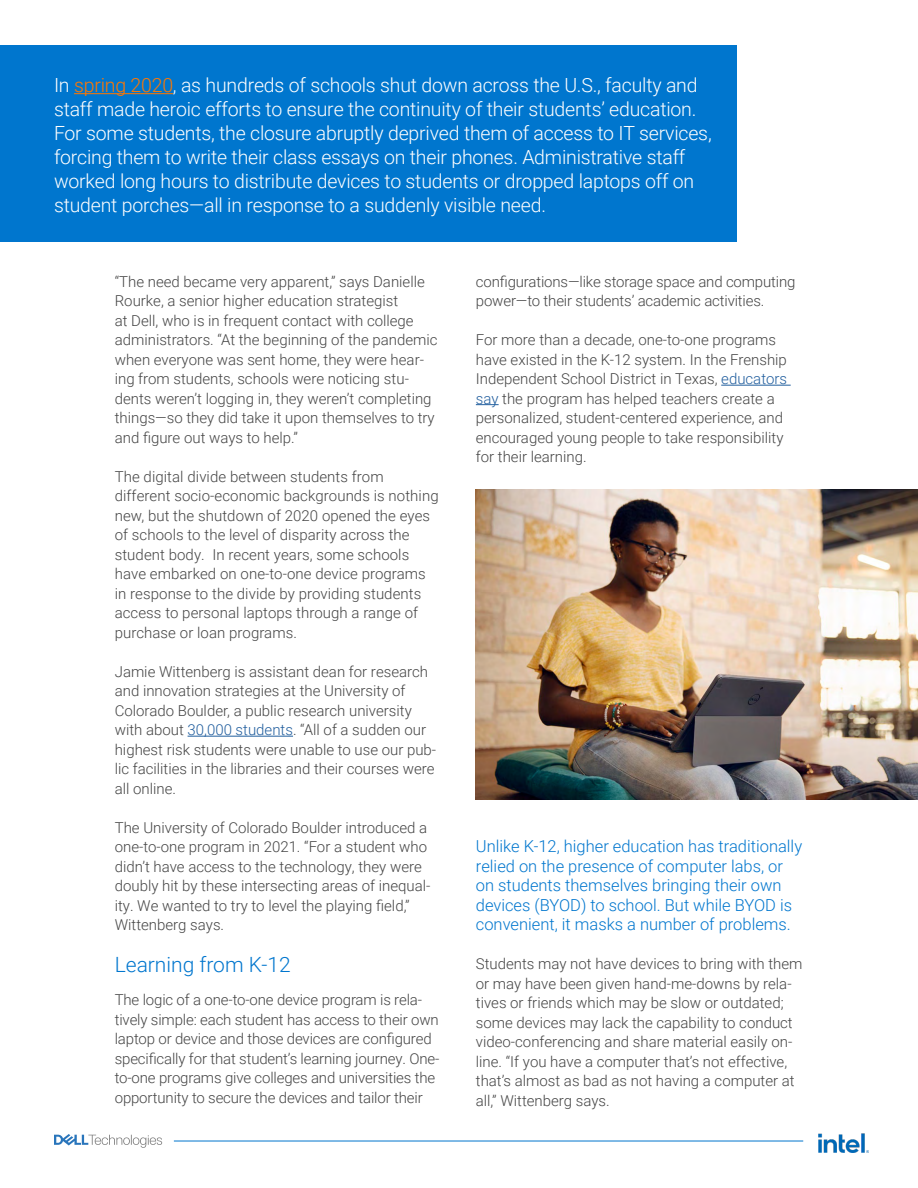
<style>
.page{position:relative;width:918px;height:1188px;background:#fff}
.page>*{position:absolute;margin:0;border:0;box-sizing:border-box;transform-origin:0 0}
.t1{font:300 21px "Roboto";color:#0076ce}
.t2{font:300 19.5px/24px "Roboto";letter-spacing:-.01em;color:#fff}
.t3{font:300 16.5px/19.5px "Roboto";color:#0076ce}
.t4{font:300 15px/19.5px "Roboto";color:#444}
.s1{color:#f70}
.s2{color:#215e9e}
</style>
<div class="page">
<div style="left:0;top:45px;width:737px;height:196px;background:#0076ce"></div>
<hr style="left:74px;top:93px;width:99px;height:1px;background:#f70">
<hr style="left:188px;top:736px;width:105px;height:1px;background:#215e9e">
<hr style="left:721px;top:385px;width:70px;height:1px;background:#215e9e">
<svg style="left:476px;top:404px;width:23px;height:1px"></svg>
<img style="left:476px;top:490px;width:442px;height:309px">
<hr style="left:174px;top:1141px;width:629px;height:1px;background:#0076ce">
<svg style="left:54px;top:1134px;width:108px;height:14px"></svg>
<img style="left:819px;top:1134px;width:49px;height:19px">
<p class="t2" style="left:54px;top:73px;width:659px">In <span class="s1">spring 2020</span>, as hundreds of schools shut down across the U.S., faculty and staff made heroic efforts to ensure the continuity of their students’ education.<br>For some students, the closure abruptly deprived them of access to IT services, forcing them to write their class essays on their phones. Administrative staff worked long hours to distribute devices to students or dropped laptops off on student porches—all in response to a suddenly visible need.</p>
<p class="t4" style="left:115px;top:271px;width:324px">“The need became very apparent,” says Danielle Rourke, a senior higher education strategist<br>at Dell, who is in frequent contact with college administrators. “At the beginning of the pandemic when everyone was sent home, they were hear&shy;ing from students, schools were noticing stu&shy;dents weren’t logging in, they weren’t completing things—so they did take it upon themselves to try and figure out ways to help.”</p>
<p class="t4" style="left:115px;top:466px;width:325px">The digital divide between students from different socio-economic backgrounds is nothing new, but the shutdown of 2020 opened the eyes of schools to the level of disparity across the student body. In recent years, some schools have embarked on one-to-one device programs in response to the divide by providing students access to personal laptops through a range of purchase or loan programs.</p>
<p class="t4" style="left:115px;top:661px;width:323px">Jamie Wittenberg is assistant dean for research and innovation strategies at the University of Colorado Boulder, a public research university with about <span class="s2">30,000 students</span>. “All of a sudden our highest risk students were unable to use our pub&shy;lic facilities in the libraries and their courses were all online.</p>
<p class="t4" style="left:115px;top:817px;width:317px">The University of Colorado Boulder introduced a one-to-one program in 2021. “For a student who didn’t have access to the technology, they were doubly hit by these intersecting areas of inequal&shy;ity. We wanted to try to level the playing field,” Wittenberg says.</p>
<h1 class="t1" style="left:115px;top:950px;width:177px">Learning from K-12</h1>
<p class="t4" style="left:115px;top:989px;width:326px">The logic of a one-to-one device program is rela&shy;tively simple: each student has access to their own laptop or device and those devices are configured specifically for that student’s learning journey. One&shy;to-one programs give colleges and universities the opportunity to secure the devices and tailor their</p>
<p class="t4" style="left:476px;top:271px;width:321px">configurations—like storage space and computing power—to their students’ academic activities.</p>
<p class="t4" style="left:476px;top:329px;width:313px">For more than a decade, one-to-one programs have existed in the K-12 system. In the Frenship Independent School District in Texas, <span class="s2">educators say</span> the program has helped teachers create a personalized, student-centered experience, and encouraged young people to take responsibility for their learning.</p>
<p class="t3" style="left:476px;top:836px;width:328px">Unlike K-12, higher education has traditionally relied on the presence of computer labs, or on students themselves bringing their own devices (BYOD) to school. But while BYOD is convenient, it masks a number of problems.</p>
<p class="t4" style="left:476px;top:953px;width:328px">Students may not have devices to bring with them or may have been given hand-me-downs by rela&shy;tives or friends which may be slow or outdated; some devices may lack the capability to conduct video-conferencing and share material easily on&shy;line. “If you have a computer that’s not effective, that’s almost as bad as not having a computer at all,” Wittenberg says.</p>
</div>
